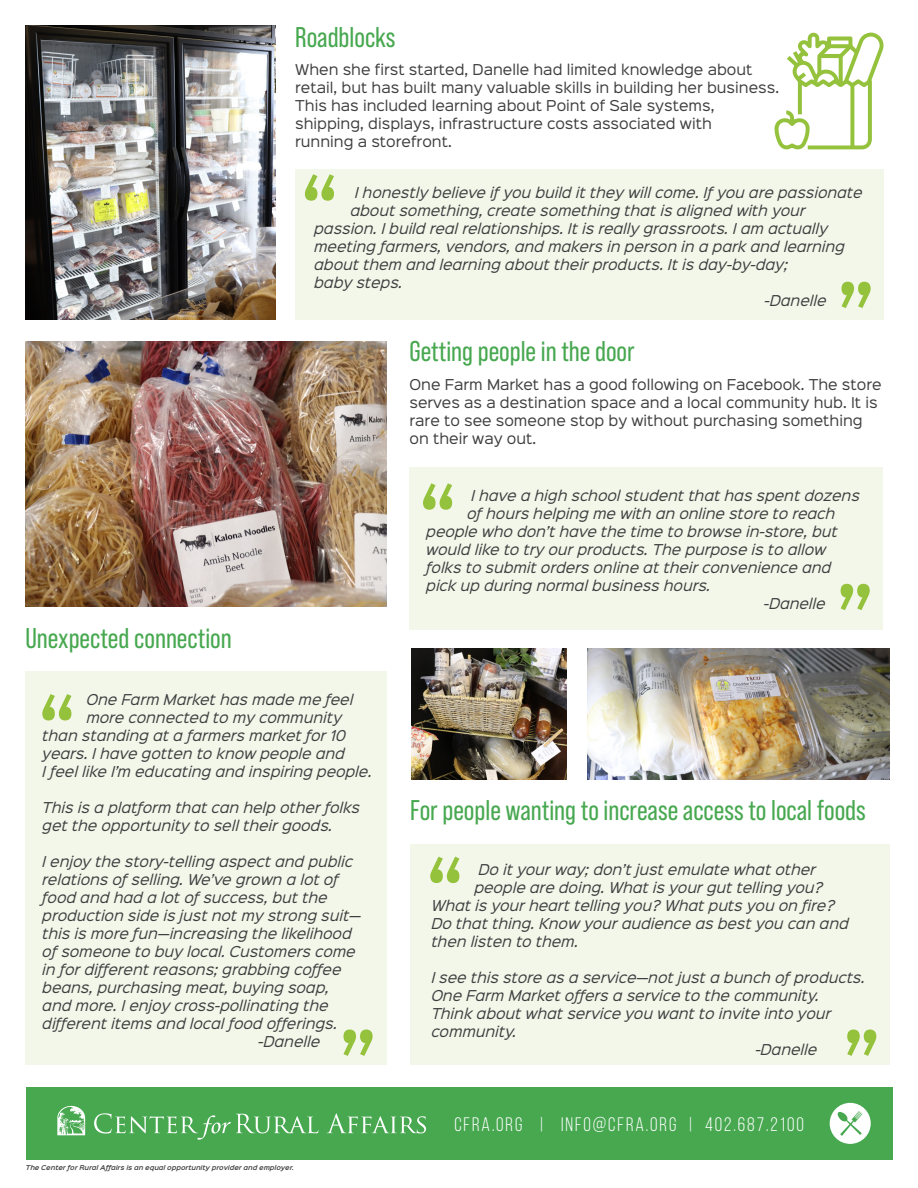
<style>
.page{position:relative;width:918px;height:1188px;background:#fff}
.page>*{position:absolute;margin:0;border:0;box-sizing:border-box;transform-origin:0 0}
.t1{font:28.5px "Bebas Neue Pro";color:#47a850}
.t2{font:19.5px "Bebas Neue";letter-spacing:.1em;color:#fff}
.t3{font:italic 13.5px/18px "Sinkin Sans 400";color:#3e3e3f}
.t4{font:13.5px/18px "Sinkin Sans 400";color:#3e3e3f}
.t5{font:italic 600 6px "Sinkin Sans 600";color:#3e3e3f}
</style>
<div class="page">
<div style="left:26px;top:1087px;width:866px;height:73px;background:#47a850"></div>
<svg style="left:94px;top:1113px;width:224px;height:27px"></svg>
<svg style="left:327px;top:1113px;width:99px;height:20px"></svg>
<svg style="left:57px;top:1106px;width:28px;height:29px"></svg>
<div style="left:830px;top:1103px;width:41px;height:41px;background:#fff;border-radius:50%"></div>
<svg style="left:837px;top:1111px;width:26px;height:25px"></svg>
<img style="left:26px;top:26px;width:249px;height:293px">
<img style="left:26px;top:341px;width:361px;height:265px">
<div style="left:295px;top:169px;width:589px;height:150px;background:#f3f7ea"></div>
<svg style="left:305px;top:174px;width:29px;height:27px"></svg>
<svg style="left:842px;top:282px;width:29px;height:26px"></svg>
<img style="left:411px;top:648px;width:155px;height:131px">
<div style="left:410px;top:468px;width:474px;height:162px;background:#f3f7ea"></div>
<svg style="left:423px;top:483px;width:29px;height:27px"></svg>
<svg style="left:841px;top:584px;width:29px;height:26px"></svg>
<div style="left:26px;top:671px;width:361px;height:394px;background:#f3f7ea"></div>
<svg style="left:42px;top:694px;width:29px;height:26px"></svg>
<svg style="left:343px;top:1030px;width:30px;height:26px"></svg>
<div style="left:410px;top:844px;width:479px;height:221px;background:#f3f7ea"></div>
<svg style="left:430px;top:857px;width:29px;height:26px"></svg>
<svg style="left:847px;top:1030px;width:29px;height:26px"></svg>
<img style="left:587px;top:648px;width:302px;height:131px">
<svg style="left:775px;top:33px;width:109px;height:117px"></svg>
<p class="t1" style="left:295px;top:21px;width:102px">Roadblocks</p>
<p class="t4" style="left:295px;top:60px;width:485px">When she first started, Danelle had limited knowledge about retail, but has built many valuable skills in building her business.<br>This has included learning about Point of Sale systems, shipping, displays, infrastructure costs associated with</p>
<p class="t4" style="left:295px;top:132px;width:158px">running a storefront.</p>
<p class="t3" style="left:355px;top:183px;width:509px">I honestly believe if you build it they will come. If you are passionate</p>
<p class="t3" style="left:351px;top:201px;width:457px">about something, create something that is aligned with your</p>
<p class="t3" style="left:314px;top:219px;width:515px">passion. I build real relationships. It is really grassroots. I am actually</p>
<p class="t3" style="left:314px;top:237px;width:532px">meeting farmers, vendors, and makers in person in a park and learning</p>
<p class="t3" style="left:314px;top:255px;width:475px">about them and learning about their products. It is day-by-day;</p>
<p class="t3" style="left:314px;top:273px;width:90px">baby steps.</p>
<p class="t3" style="left:765px;top:291px;width:63px">-Danelle</p>
<p class="t1" style="left:410px;top:335px;width:227px">Getting people in the door</p>
<p class="t4" style="left:410px;top:374px;width:474px">One Farm Market has a good following on Facebook. The store serves as a destination space and a local community hub. It is rare to see someone stop by without purchasing something on their way out.</p>
<p class="t1" style="left:26px;top:622px;width:208px">Unexpected connection</p>
<p class="t3" style="left:86px;top:689px;width:268px">One Farm Market has made me feel</p>
<p class="t3" style="left:86px;top:707px;width:257px">more connected to my community</p>
<p class="t3" style="left:42px;top:725px;width:305px">than standing at a farmers market for 10</p>
<p class="t3" style="left:42px;top:743px;width:304px">years. I have gotten to know people and</p>
<p class="t3" style="left:42px;top:761px;width:331px">I feel like I’m educating and inspiring people.</p>
<p class="t3" style="left:42px;top:797px;width:319px">This is a platform that can help other folks get the opportunity to sell their goods.</p>
<p class="t3" style="left:42px;top:851px;width:320px">I enjoy the story-telling aspect and public relations of selling. We’ve grown a lot of food and had a lot of success, but the production side is just not my strong suit— this is more fun—increasing the likelihood of someone to buy local. Customers come in for different reasons; grabbing coffee beans, purchasing meat, buying soap, and more. I enjoy cross-pollinating the different items and local food offerings.</p>
<p class="t3" style="left:258px;top:1031px;width:63px">-Danelle</p>
<p class="t5" style="left:26px;top:1162px;width:270px">The Center for Rural Affairs is an equal opportunity provider and employer.</p>
<p class="t3" style="left:471px;top:485px;width:390px">I have a high school student that has spent dozens</p>
<p class="t3" style="left:467px;top:503px;width:370px">of hours helping me with an online store to reach</p>
<p class="t3" style="left:426px;top:521px;width:413px">people who don’t have the time to browse in-store, but</p>
<p class="t3" style="left:426px;top:539px;width:401px">would like to try our products. The purpose is to allow</p>
<p class="t3" style="left:426px;top:557px;width:406px">folks to submit orders online at their convenience and</p>
<p class="t3" style="left:426px;top:575px;width:286px">pick up during normal business hours.</p>
<p class="t3" style="left:764px;top:593px;width:63px">-Danelle</p>
<p class="t1" style="left:410px;top:795px;width:457px">For people wanting to increase access to local foods</p>
<p class="t3" style="left:479px;top:860px;width:339px">Do it your way; don’t just emulate what other</p>
<p class="t3" style="left:474px;top:878px;width:350px">people are doing. What is your gut telling you?</p>
<p class="t3" style="left:431px;top:896px;width:405px">What is your heart telling you? What puts you on fire?</p>
<p class="t3" style="left:431px;top:914px;width:419px">Do that thing. Know your audience as best you can and</p>
<p class="t3" style="left:431px;top:932px;width:149px">then listen to them.</p>
<p class="t3" style="left:431px;top:968px;width:435px">I see this store as a service—not just a bunch of products.<br>One Farm Market offers a service to the community.<br>Think about what service you want to invite into your community.</p>
<p class="t3" style="left:755px;top:1040px;width:63px">-Danelle</p>
<h2 class="t2" style="left:454px;top:1114px;width:351px">CFRA.ORG | INFO@CFRA.ORG | 402.687.2100</h2>
</div>
